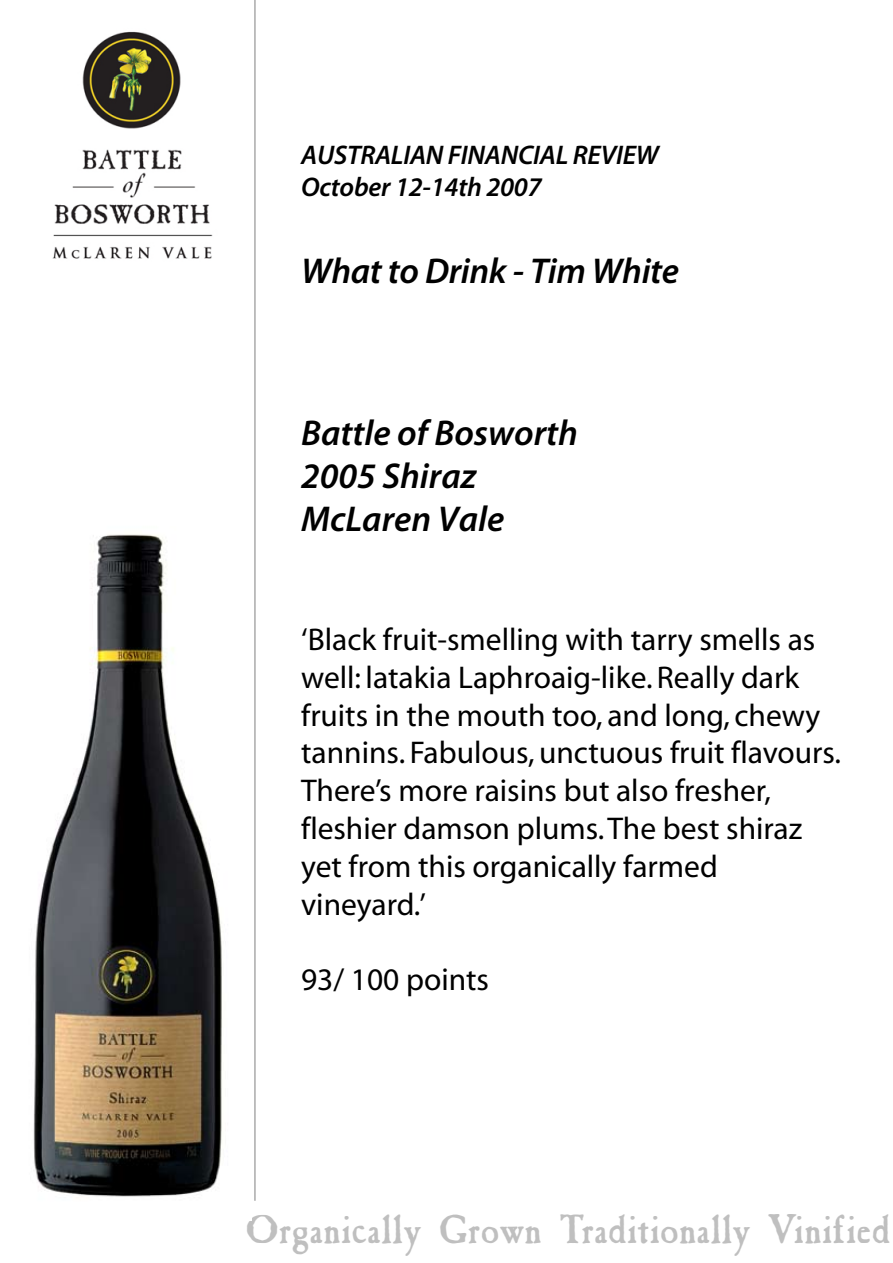
<style>
.page{position:relative;width:893px;height:1263px;background:#fff}
.page>*{position:absolute;margin:0;border:0;box-sizing:border-box;transform-origin:0 0}
.t1{font:39.75px "Caslon Antique VL";letter-spacing:.01em;color:#bfbfbf}
.t2{font:italic 600 36px/43.2px "Myriad Pro";color:#000}
.t3{font:31.5px/37.8px "Myriad";color:#000}
.t4{font:italic 600 27px/32.4px "Myriad Pro";letter-spacing:-.01em;color:#000}
</style>
<div class="page">
<hr style="left:255px;top:0;width:1px;height:1201px;background:#808080">
<img style="left:52px;top:31px;width:161px;height:228px">
<img style="left:33px;top:534px;width:189px;height:663px">
<p class="t4" style="left:301px;top:138px;width:359px">AUSTRALIAN FINANCIAL REVIEW<br>October 12-14th 2007</p>
<p class="t2" style="left:301px;top:248px;width:380px">What to Drink - Tim White</p>
<p class="t2" style="left:301px;top:410px;width:278px">Battle of Bosworth<br>2005 Shiraz<br>McLaren Vale</p>
<p class="t3" style="left:301px;top:622px;width:541px">‘Black fruit-smelling with tarry smells as well: latakia Laphroaig-like. Really dark fruits in the mouth too, and long, chewy tannins. Fabulous, unctuous fruit flavours.<br>There’s more raisins but also fresher, fleshier damson plums. The best shiraz yet from this organically farmed vineyard.’</p>
<p class="t3" style="left:301px;top:962px;width:189px">93/ 100 points</p>
<p class="t1" style="left:246px;top:1205px;width:646px">Organically Grown Traditionally Vinified</p>
</div>
